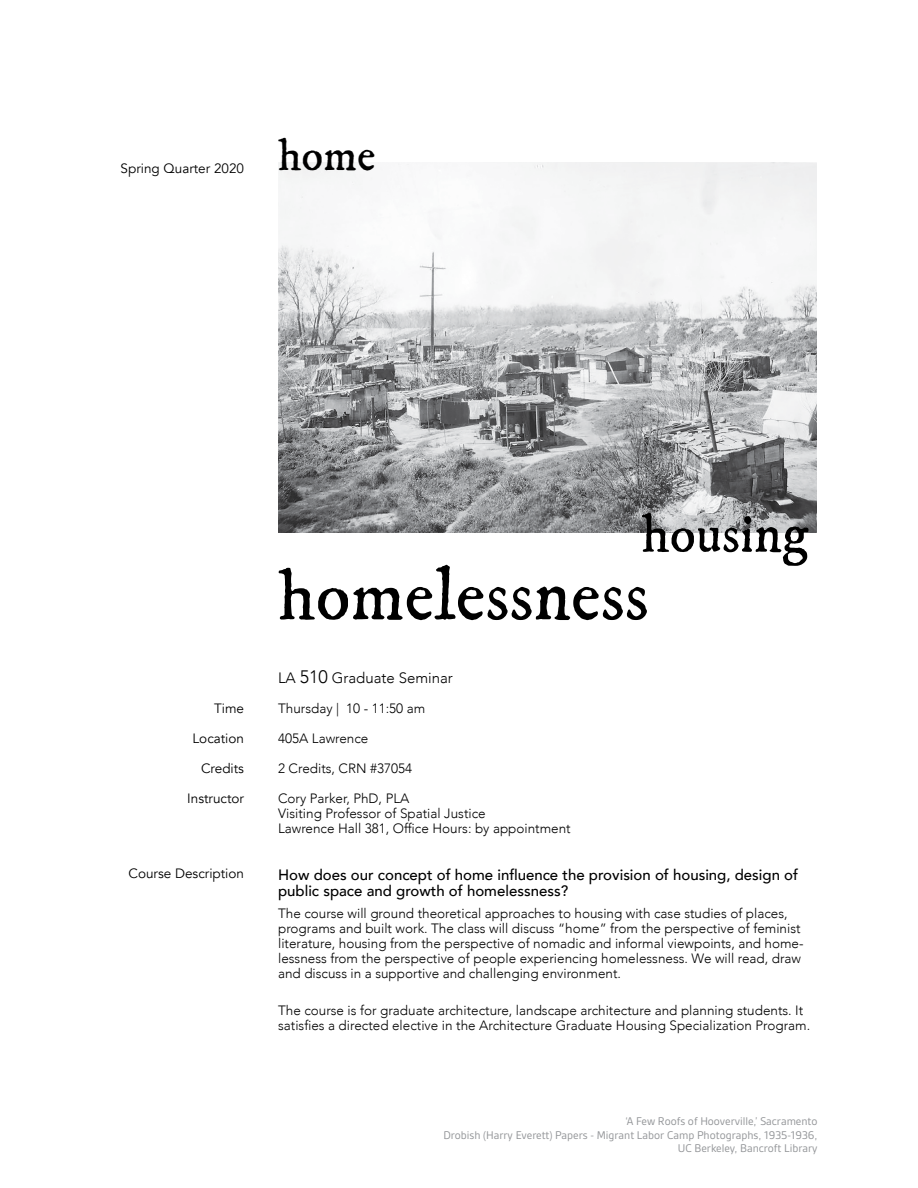
<style>
.page{position:relative;width:918px;height:1188px;background:#fff}
.page>*{position:absolute;margin:0;border:0;box-sizing:border-box;transform-origin:0 0}
.t1{font:72px "IM FELL DW Pica Roman";color:#000}
.t2{font:54px "IM FELL DW Pica Roman";color:#000}
.t3{font:45px "IM FELL DW Pica Roman";color:#000}
.t4{font:500 15px/16.5px "Avenir";color:#000}
.t5{font:300 15px "Avenir";color:#000}
.t6{font:300 13.5px/15px "Avenir";color:#000}
.t7{font:13.5px "Avenir";color:#000}
.t8{font:12px/13.5px "Gesta";color:#939598;text-align:right}
.s1{font-size:18px}
</style>
<div class="page">
<img style="left:278px;top:162px;width:538px;height:371px">
<p class="t7" style="left:121px;top:161px;width:125px">Spring Quarter 2020</p>
<h3 class="t3" style="left:278px;top:128px;width:99px">home</h3>
<p class="t7" style="left:214px;top:701px;width:31px">Time</p>
<p class="t7" style="left:193px;top:731px;width:53px">Location</p>
<p class="t7" style="left:201px;top:761px;width:44px">Credits</p>
<p class="t7" style="left:187px;top:791px;width:58px">Instructor</p>
<p class="t7" style="left:129px;top:866px;width:117px">Course Description</p>
<h2 class="t2" style="left:642px;top:501px;width:168px">housing</h2>
<h1 class="t1" style="left:278px;top:552px;width:372px">homelessness</h1>
<p class="t5" style="left:278px;top:669px;width:176px">LA <span class="s1">510</span> Graduate Seminar</p>
<p class="t6" style="left:278px;top:701px;width:149px">Thursday | 10 - 11:50 am</p>
<p class="t6" style="left:278px;top:731px;width:92px">405A Lawrence</p>
<p class="t6" style="left:278px;top:761px;width:136px">2 Credits, CRN #37054</p>
<p class="t6" style="left:278px;top:791px;width:294px">Cory Parker, PhD, PLA<br>Visiting Professor of Spatial Justice<br>Lawrence Hall 381, Office Hours: by appointment</p>
<p class="t4" style="left:278px;top:866px;width:522px">How does our concept of home influence the provision of housing, design of public space and growth of homelessness?</p>
<p class="t6" style="left:278px;top:906px;width:527px">The course will ground theoretical approaches to housing with case studies of places, programs and built work. The class will discuss “home” from the perspective of feminist literature, housing from the perspective of nomadic and informal viewpoints, and home&shy;lessness from the perspective of people experiencing homelessness. We will read, draw and discuss in a supportive and challenging environment.</p>
<p class="t6" style="left:278px;top:1003px;width:534px">The course is for graduate architecture, landscape architecture and planning students. It satisfies a directed elective in the Architecture Graduate Housing Specialization Program.</p>
<p class="t8" style="left:444px;top:1115px;width:376px">‘A Few Roofs of Hooverville,’ Sacramento<br>Drobish (Harry Everett) Papers - Migrant Labor Camp Photographs, 1935-1936,<br>UC Berkeley, Bancroft Library</p>
</div>
